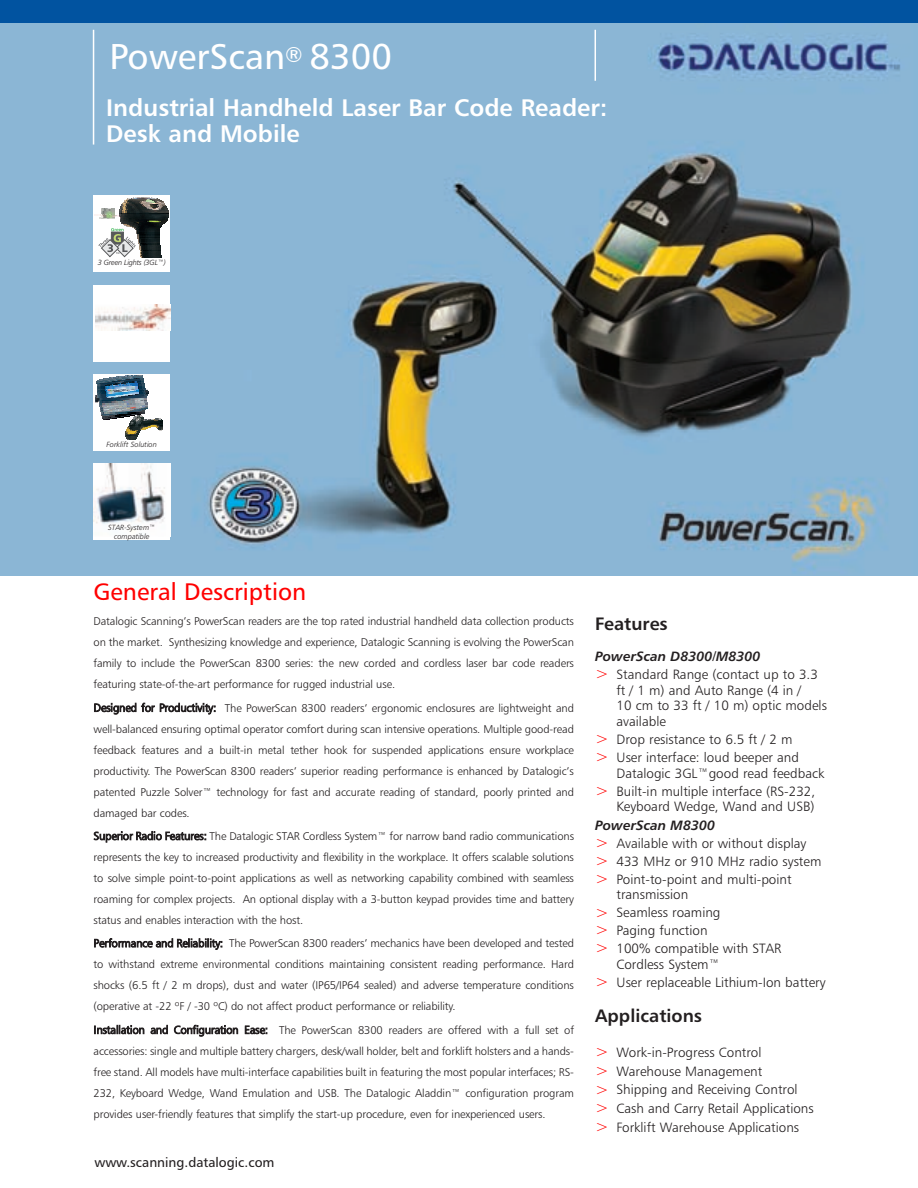
<style>
.page{position:relative;width:918px;height:1188px;background:#fff}
.page>*{position:absolute;margin:0;border:0;box-sizing:border-box;transform-origin:0 0}
.t1{font:36px "Humanist 777 BT Roman B";color:#fff}
.t2{font:24px/25.5px "Humanist 777 BT Bold B";color:#fff}
.t3{font:24px "Humanist 777 BT Roman B";color:#f00}
.t4{font:18px "Humanist 777 BT Bold B";color:#231f20}
.t5{font:13.5px/17.9px "Humanist 777 BT Light B";color:#231f20}
.t6{font:13.5px "Humanist 777 BT Bold Italic B";color:#231f20}
.t7{font:13.5px "Humanist 777 BT Roman B";color:#231f20}
.t8{font:11.25px/21px "Humanist 777 BT Light B";letter-spacing:-.01em;color:#231f20;text-align:justify}
.t9{font:7.5px/9px "Humanist 777 BT Light Italic B";color:#231f20;text-align:center}
.t10{font:7.5px "Humanist 777 BT Light Italic B";letter-spacing:-.03em;color:#231f20}
.s1{font-size:16.5px;color:#f00}
</style>
<div class="page">
<img style="left:1px;top:23px;width:917px;height:552px">
<div style="left:0;top:0;width:918px;height:23px;background:#0153a0"></div>
<hr style="left:93px;top:30px;width:1px;height:115px;background:#fff">
<div style="left:94px;top:285px;width:76px;height:76px;background:#fff"></div>
<img style="left:95px;top:304px;width:75px;height:27px">
<div style="left:94px;top:196px;width:76px;height:76px;background:#fff"></div>
<svg style="left:94px;top:208px;width:26px;height:11px"></svg>
<img style="left:120px;top:209px;width:49px;height:18px">
<img style="left:120px;top:206px;width:47px;height:4px">
<img style="left:121px;top:204px;width:44px;height:3px">
<img style="left:123px;top:201px;width:41px;height:3px">
<img style="left:125px;top:200px;width:37px;height:2px">
<img style="left:126px;top:199px;width:34px;height:2px">
<svg style="left:128px;top:197px;width:29px;height:3px"></svg>
<svg style="left:98px;top:227px;width:63px;height:31px"></svg>
<div style="left:94px;top:463px;width:76px;height:77px;background:#fff"></div>
<img style="left:94px;top:463px;width:71px;height:62px">
<div style="left:94px;top:374px;width:76px;height:77px;background:#fff"></div>
<img style="left:102px;top:415px;width:33px;height:1px">
<img style="left:101px;top:414px;width:40px;height:1px">
<img style="left:100px;top:410px;width:44px;height:4px">
<img style="left:99px;top:401px;width:49px;height:9px">
<img style="left:99px;top:397px;width:48px;height:4px">
<svg style="left:95px;top:396px;width:4px;height:7px"></svg>
<img style="left:98px;top:390px;width:50px;height:6px">
<img style="left:97px;top:382px;width:9px;height:8px">
<svg style="left:106px;top:375px;width:41px;height:24px"></svg>
<svg style="left:102px;top:416px;width:60px;height:24px"></svg>
<hr style="left:595px;top:30px;width:1px;height:51px;background:#fff">
<h1 class="t1" style="left:109px;top:36px;width:284px">PowerScan<sup>®</sup> 8300</h1>
<h2 class="t2" style="left:106px;top:95px;width:502px">Industrial Handheld Laser Bar Code Reader:<br>Desk and Mobile</h2>
<p class="t10" style="left:98px;top:258px;width:70px">3 Green Lights (3GL™)</p>
<p class="t9" style="left:107px;top:440px;width:52px">Forklift Solution</p>
<p class="t9" style="left:108px;top:523px;width:49px">STAR-System™ compatible</p>
<h2 class="t3" style="left:94px;top:578px;width:214px">General Description</h2>
<p class="t8" style="left:94px;top:611px;width:482px">Datalogic Scanning’s PowerScan readers are the top rated industrial handheld data collection products on the market. Synthesizing knowledge and experience, Datalogic Scanning is evolving the PowerScan family to include the PowerScan 8300 series: the new corded and cordless laser bar code readers featuring state-of-the-art performance for rugged industrial use.</p>
<p class="t8" style="left:94px;top:697px;width:482px">Designed for Productivity: The PowerScan 8300 readers’ ergonomic enclosures are lightweight and well-balanced ensuring optimal operator comfort during scan intensive operations. Multiple good-read feedback features and a built-in metal tether hook for suspended applications ensure workplace productivity. The PowerScan 8300 readers’ superior reading performance is enhanced by Datalogic’s patented Puzzle Solver™ technology for fast and accurate reading of standard, poorly printed and damaged bar codes.</p>
<p class="t8" style="left:94px;top:826px;width:482px">Superior Radio Features: The Datalogic STAR Cordless System™ for narrow band radio communications represents the key to increased productivity and flexibility in the workplace. It offers scalable solutions to solve simple point-to-point applications as well as networking capability combined with seamless roaming for complex projects. An optional display with a 3-button keypad provides time and battery status and enables interaction with the host.</p>
<p class="t8" style="left:94px;top:933px;width:482px">Performance and Reliability: The PowerScan 8300 readers’ mechanics have been developed and tested to withstand extreme environmental conditions maintaining consistent reading performance. Hard shocks (6.5 ft / 2 m drops), dust and water (IP65/IP64 sealed) and adverse temperature conditions (operative at -22 ºF / -30 ºC) do not affect product performance or reliability.</p>
<p class="t8" style="left:94px;top:1019px;width:482px">Installation and Configuration Ease: The PowerScan 8300 readers are offered with a full set of accessories: single and multiple battery chargers, desk/wall holder, belt and forklift holsters and a hands&shy;free stand. All models have multi-interface capabilities built in featuring the most popular interfaces; RS-232, Keyboard Wedge, Wand Emulation and USB. The Datalogic Aladdin™ configuration program provides user-friendly features that simplify the start-up procedure, even for inexperienced users.</p>
<p class="t7" style="left:94px;top:1155px;width:182px">www.scanning.datalogic.com</p>
<h3 class="t4" style="left:595px;top:614px;width:74px">Features</h3>
<p class="t6" style="left:595px;top:649px;width:167px">PowerScan D8300/M8300</p>
<p class="t5" style="left:617px;top:666px;width:212px;line-height:15.8px;text-indent:-21px"><span class="s1">&gt;</span> Standard Range (contact up to 3.3 ft / 1 m) and Auto Range (4 in /<br>10 cm to 33 ft / 10 m) optic models available</p>
<p class="t5" style="left:595px;top:730px;width:205px"><span class="s1">&gt;</span> Drop resistance to 6.5 ft / 2 m <span class="s1">&gt;</span> User interface: loud beeper and</p>
<p class="t5" style="left:595px;top:764px;width:231px;text-indent:21px">Datalogic 3GL™good read feedback <span class="s1">&gt;</span> Built-in multiple interface (RS-232,</p>
<p class="t5" style="left:617px;top:798px;width:199px">Keyboard Wedge, Wand and USB)</p>
<p class="t6" style="left:595px;top:817px;width:121px">PowerScan M8300</p>
<p class="t5" style="left:595px;top:834px;width:228px"><span class="s1">&gt;</span> Available with or without display <span class="s1">&gt;</span> 433 MHz or 910 MHz radio system <span class="s1">&gt;</span> Point-to-point and multi-point</p>
<p class="t5" style="left:595px;top:886px;width:188px;text-indent:21px">transmission<br><span class="s1">&gt;</span> Seamless roaming<br><span class="s1">&gt;</span> Paging function<br><span class="s1">&gt;</span> 100% compatible with STAR</p>
<p class="t5" style="left:595px;top:955px;width:232px;text-indent:21px">Cordless System™<br><span class="s1">&gt;</span> User replaceable Lithium-Ion battery</p>
<h3 class="t4" style="left:595px;top:1005px;width:108px">Applications</h3>
<p class="t5" style="left:595px;top:1043px;width:220px;line-height:18.6px"><span class="s1">&gt;</span> Work-in-Progress Control<br><span class="s1">&gt;</span> Warehouse Management<br><span class="s1">&gt;</span> Shipping and Receiving Control <span class="s1">&gt;</span> Cash and Carry Retail Applications <span class="s1">&gt;</span> Forklift Warehouse Applications</p>
</div>
